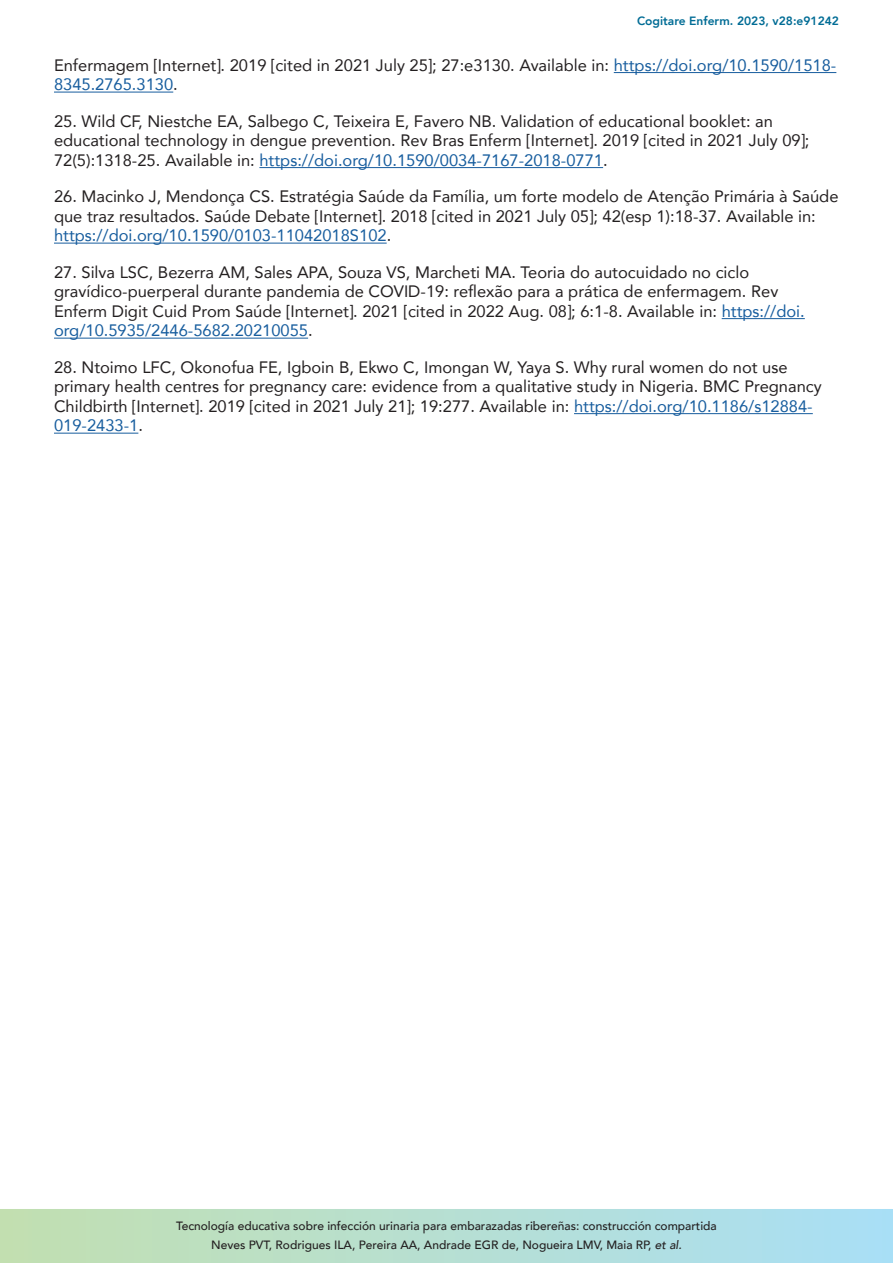
<style>
.page{position:relative;width:893px;height:1263px;background:#fff}
.page>*{position:absolute;margin:0;border:0;box-sizing:border-box;transform-origin:0 0}
.t1{font:16.5px/19.5px "Avenir";color:#231f20}
.t2{font:500 12px/18.6px "Avenir";color:#231f20;text-align:center}
.t3{font:800 12px "Avenir";color:#006c95}
.s1{color:#175d9e}
.s2{font-style:italic}
</style>
<div class="page">
<svg style="left:0;top:1209px;width:893px;height:54px;background:#b6dfd2"></svg>
<hr style="left:614px;top:72px;width:222px;height:1px;background:#175d9e">
<hr style="left:54px;top:92px;width:119px;height:1px;background:#175d9e">
<hr style="left:259px;top:167px;width:344px;height:1px;background:#175d9e">
<hr style="left:54px;top:243px;width:333px;height:1px;background:#175d9e">
<hr style="left:722px;top:318px;width:83px;height:1px;background:#175d9e">
<hr style="left:54px;top:338px;width:254px;height:1px;background:#175d9e">
<hr style="left:574px;top:413px;width:239px;height:1px;background:#175d9e">
<hr style="left:54px;top:433px;width:84px;height:1px;background:#175d9e">
<p class="t3" style="left:637px;top:10px;width:203px">Cogitare Enferm. 2023, v28:e91242</p>
<p class="t1" style="left:54px;top:55px;width:784px">Enfermagem [Internet]. 2019 [cited in 2021 July 25]; 27:e3130. Available in: <span class="s1">https://doi.org/10.1590/1518-<br>8345.2765.3130</span>.</p>
<p class="t1" style="left:54px;top:111px;width:757px">25. Wild CF, Niestche EA, Salbego C, Teixeira E, Favero NB. Validation of educational booklet: an educational technology in dengue prevention. Rev Bras Enferm [Internet]. 2019 [cited in 2021 July 09];<br>72(5):1318-25. Available in: <span class="s1">https://doi.org/10.1590/0034-7167-2018-0771</span>.</p>
<p class="t1" style="left:54px;top:186px;width:786px">26. Macinko J, Mendonça CS. Estratégia Saúde da Família, um forte modelo de Atenção Primária à Saúde que traz resultados. Saúde Debate [Internet]. 2018 [cited in 2021 July 05]; 42(esp 1):18-37. Available in: <span class="s1">https://doi.org/10.1590/0103-11042018S102</span>.</p>
<p class="t1" style="left:54px;top:262px;width:752px">27. Silva LSC, Bezerra AM, Sales APA, Souza VS, Marcheti MA. Teoria do autocuidado no ciclo gravídico-puerperal durante pandemia de COVID-19: reflexão para a prática de enfermagem. Rev Enferm Digit Cuid Prom Saúde [Internet]. 2021 [cited in 2022 Aug. 08]; 6:1-8. Available in: <span class="s1">https://doi. org/10.5935/2446-5682.20210055</span>.</p>
<p class="t1" style="left:54px;top:357px;width:769px">28. Ntoimo LFC, Okonofua FE, Igboin B, Ekwo C, Imongan W, Yaya S. Why rural women do not use primary health centres for pregnancy care: evidence from a qualitative study in Nigeria. BMC Pregnancy Childbirth [Internet]. 2019 [cited in 2021 July 21]; 19:277. Available in: <span class="s1">https://doi.org/10.1186/s12884- 019-2433-1</span>.</p>
<p class="t2" style="left:176px;top:1216px;width:542px">Tecnología educativa sobre infección urinaria para embarazadas ribereñas: construcción compartida<br>Neves PVT, Rodrigues ILA, Pereira AA, Andrade EGR de, Nogueira LMV, Maia RP, <span class="s2">et al.</span></p>
</div>
